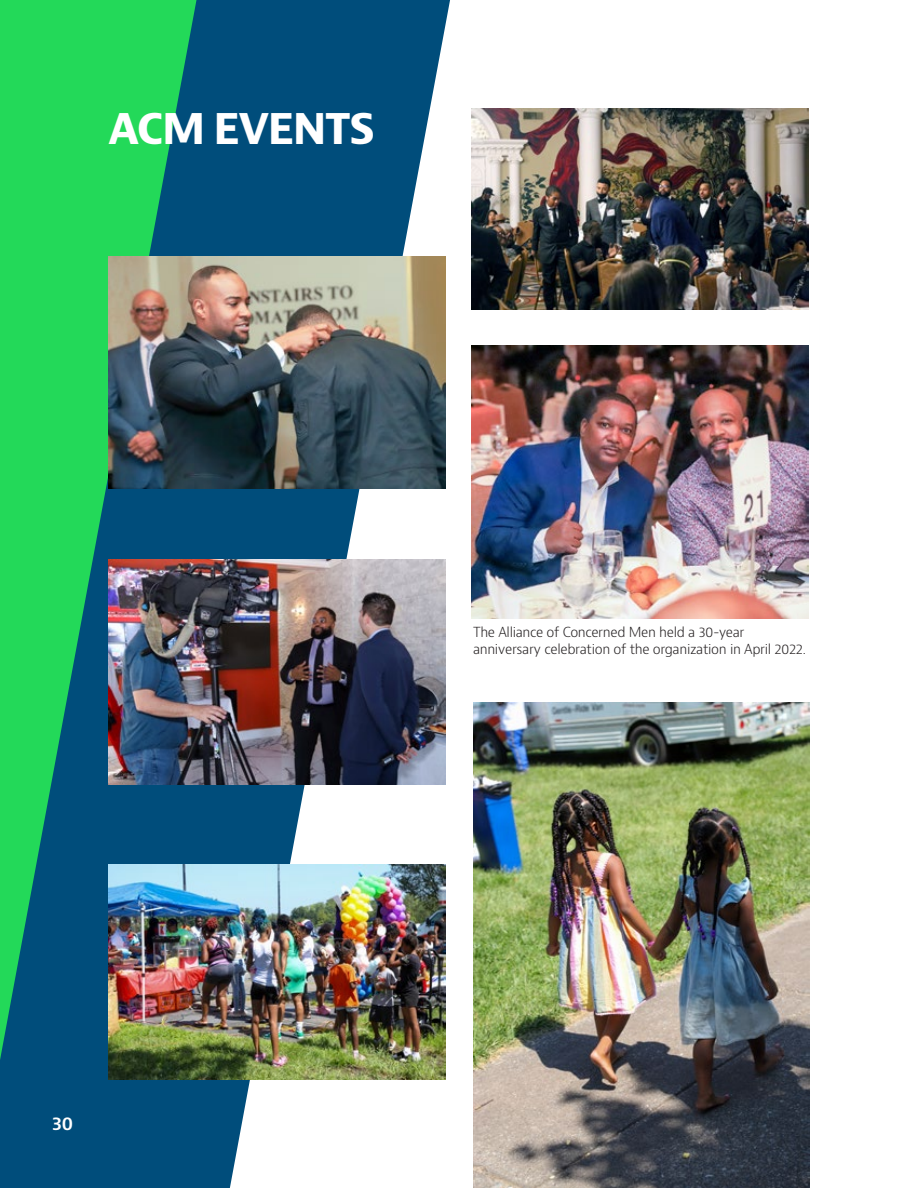
<style>
.page{position:relative;width:918px;height:1188px;background:#fff}
.page>*{position:absolute;margin:0;border:0;box-sizing:border-box;transform-origin:0 0}
.t1{font:700 45px "Bernino Sans";letter-spacing:-.05em;color:#fff}
.t2{font:600 18px "Bernino Sans";color:#fff}
.t3{font:300 13.5px/16.2px "Bernino Sans";letter-spacing:-.025em;color:#231f20}
</style>
<div class="page">
<svg style="left:0;top:0;width:450px;height:1188px;fill:#004d7b"></svg>
<img style="left:471px;top:108px;width:338px;height:201px">
<img style="left:472px;top:345px;width:336px;height:273px">
<img style="left:196px;top:560px;width:249px;height:224px">
<img style="left:473px;top:702px;width:336px;height:486px">
<img style="left:108px;top:864px;width:338px;height:216px">
<img style="left:0;top:0;width:196px;height:1060px">
<img style="left:108px;top:256px;width:337px;height:233px">
<h1 class="t1" style="left:108px;top:99px;width:269px">ACM EVENTS</h1>
<h2 class="t2" style="left:52px;top:1112px;width:23px">30</h2>
<p class="t3" style="left:473px;top:625px;width:334px">The Alliance of Concerned Men held a 30-year anniversary celebration of the organization in April 2022.</p>
</div>
